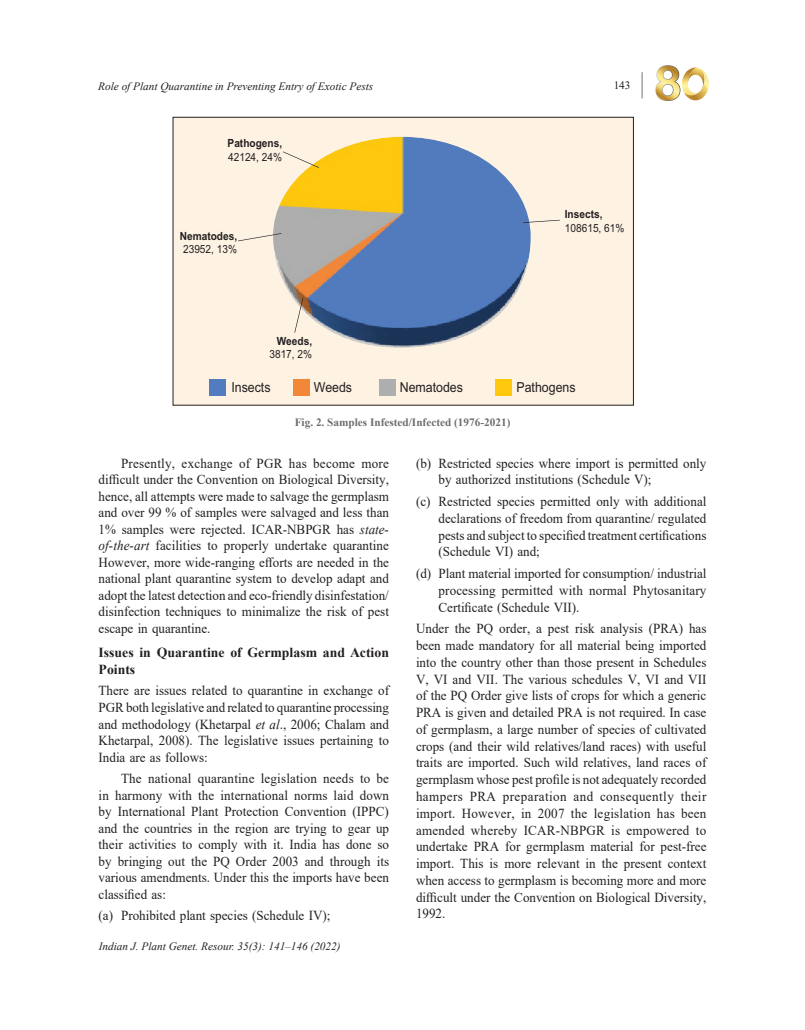
<style>
.page{position:relative;width:805px;height:1030px;background:#fff}
.page>*{position:absolute;margin:0;border:0;box-sizing:border-box;transform-origin:0 0}
.Body_text{font:13.75px/16.5px "Times New Roman";color:#231f20;text-align:justify;scale:.95 1}
.Bulet_Tex{font:13.75px/16.8px "Times New Roman";color:#231f20;text-align:justify;scale:.95 1}
.Head-B{font:700 13.75px/16.5px "Times New Roman";color:#231f20}
.t1{font:13.75px "Arial";color:#231f20;scale:.9 1}
.t2{font:italic 11.25px "Times New Roman";color:#231f20}
.t3{font:700 11.25px "Times New Roman";color:#6c6d70}
.t4{font:700 11.25px/13.5px "Arial";color:#231f20;scale:.9 1}
.t5{font:11.25px/13.5px "Arial";color:#231f20;scale:.9 1}
.t6{font:11.25px "Times New Roman";color:#231f20}
.s1{font-weight:400}
.s2{font-weight:700}
.s3{font-style:italic}
</style>
<div class="page">
<svg style="left:655px;top:65px;width:53px;height:36px"></svg>
<svg style="left:641px;top:72px;width:1px;height:26px"></svg>
<div style="left:173px;top:117px;width:460px;height:288px;background:#fef2e3"></div>
<img style="left:273px;top:137px;width:257px;height:211px">
<svg style="left:523px;top:220px;width:37px;height:3px"></svg>
<svg style="left:294px;top:297px;width:9px;height:36px"></svg>
<svg style="left:238px;top:233px;width:43px;height:8px"></svg>
<svg style="left:283px;top:151px;width:36px;height:17px"></svg>
<div style="left:209px;top:379px;width:16px;height:16px;background:#517cbf"></div>
<div style="left:293px;top:379px;width:17px;height:16px;background:#f38738"></div>
<div style="left:379px;top:379px;width:16px;height:16px;background:#adaeae"></div>
<div style="left:495px;top:379px;width:17px;height:16px;background:#fec80c"></div>
<div style="left:173px;top:117px;width:460px;height:288px;border:1px solid #231f20"></div>
<p class="t2" style="left:98px;top:78px;width:276px">Role of Plant Quarantine in Preventing Entry of Exotic Pests</p>
<p class="t4" style="left:227px;top:137px;width:62px">Pathogens,<br><span class="s1">42124, 24%</span></p>
<p class="t4" style="left:180px;top:229px;width:65px">Nematodes,<br><span class="s1">23952, 13%</span></p>
<p class="t6" style="left:613px;top:77px;width:18px">143</p>
<p class="t5" style="left:565px;top:207px;width:68px"><span class="s2">Insects,<br></span>108615, 61%</p>
<p class="t5" style="left:269px;top:334px;width:49px;text-align:right"><span class="s2">Weeds,<br></span>3817, 2%</p>
<p class="t1" style="left:231px;top:377px;width:45px">Insects</p>
<p class="t1" style="left:314px;top:377px;width:44px">Weeds</p>
<p class="t1" style="left:400px;top:377px;width:72px">Nematodes</p>
<p class="t1" style="left:516px;top:377px;width:67px">Pathogens</p>
<p class="t3" style="left:295px;top:414px;width:217px">Fig. 2. Samples Infested/Infected (1976-2021)</p>
<p class="Body_text" style="left:99px;top:454px;width:307px;text-indent:22px">Presently, exchange of PGR has become more difficult under the Convention on Biological Diversity, hence, all attempts were made to salvage the germplasm and over 99 % of samples were salvaged and less than 1% samples were rejected. ICAR-NBPGR has <span class="s3">state&shy;of-the-art</span> facilities to properly undertake quarantine However, more wide-ranging efforts are needed in the national plant quarantine system to develop adapt and adopt the latest detection and eco-friendly disinfestation/ disinfection techniques to minimalize the risk of pest escape in quarantine.</p>
<p class="Head-B" style="left:99px;top:644px;width:292px">Issues in Quarantine of Germplasm and Action<br>Points</p>
<p class="Body_text" style="left:99px;top:682px;width:307px">There are issues related to quarantine in exchange of PGR both legislative and related to quarantine processing and methodology (Khetarpal <span class="s3">et al</span>., 2006; Chalam and Khetarpal, 2008). The legislative issues pertaining to India are as follows:</p>
<p class="Body_text" style="left:99px;top:769px;width:307px;text-indent:22px">The national quarantine legislation needs to be in harmony with the international norms laid down by International Plant Protection Convention (IPPC) and the countries in the region are trying to gear up their activities to comply with it. India has done so by bringing out the PQ Order 2003 and through its various amendments. Under this the imports have been classified as:</p>
<p class="Bulet_Tex" style="left:99px;top:906px;width:245px">(a) Prohibited plant species (Schedule IV);</p>
<p class="t2" style="left:99px;top:939px;width:243px">Indian J. Plant Genet. Resour. 35(3): 141–146 (2022)</p>
<p class="Bulet_Tex" style="left:438px;top:454px;width:283px;text-indent:-22px">(b) Restricted species where import is permitted only by authorized institutions (Schedule V);</p>
<p class="Bulet_Tex" style="left:438px;top:493px;width:283px;text-indent:-22px">(c) Restricted species permitted only with additional declarations of freedom from quarantine/ regulated pests and subject to specified treatment certifications (Schedule VI) and;</p>
<p class="Bulet_Tex" style="left:438px;top:564px;width:283px;text-indent:-22px">(d) Plant material imported for consumption/ industrial processing permitted with normal Phytosanitary Certificate (Schedule VII).</p>
<p class="Body_text" style="left:416px;top:620px;width:307px">Under the PQ order, a pest risk analysis (PRA) has been made mandatory for all material being imported into the country other than those present in Schedules V, VI and VII. The various schedules V, VI and VII of the PQ Order give lists of crops for which a generic PRA is given and detailed PRA is not required. In case of germplasm, a large number of species of cultivated crops (and their wild relatives/land races) with useful traits are imported. Such wild relatives, land races of germplasm whose pest profile is not adequately recorded hampers PRA preparation and consequently their import. However, in 2007 the legislation has been amended whereby ICAR-NBPGR is empowered to undertake PRA for germplasm material for pest-free import. This is more relevant in the present context when access to germplasm is becoming more and more difficult under the Convention on Biological Diversity, 1992.</p>
</div>
